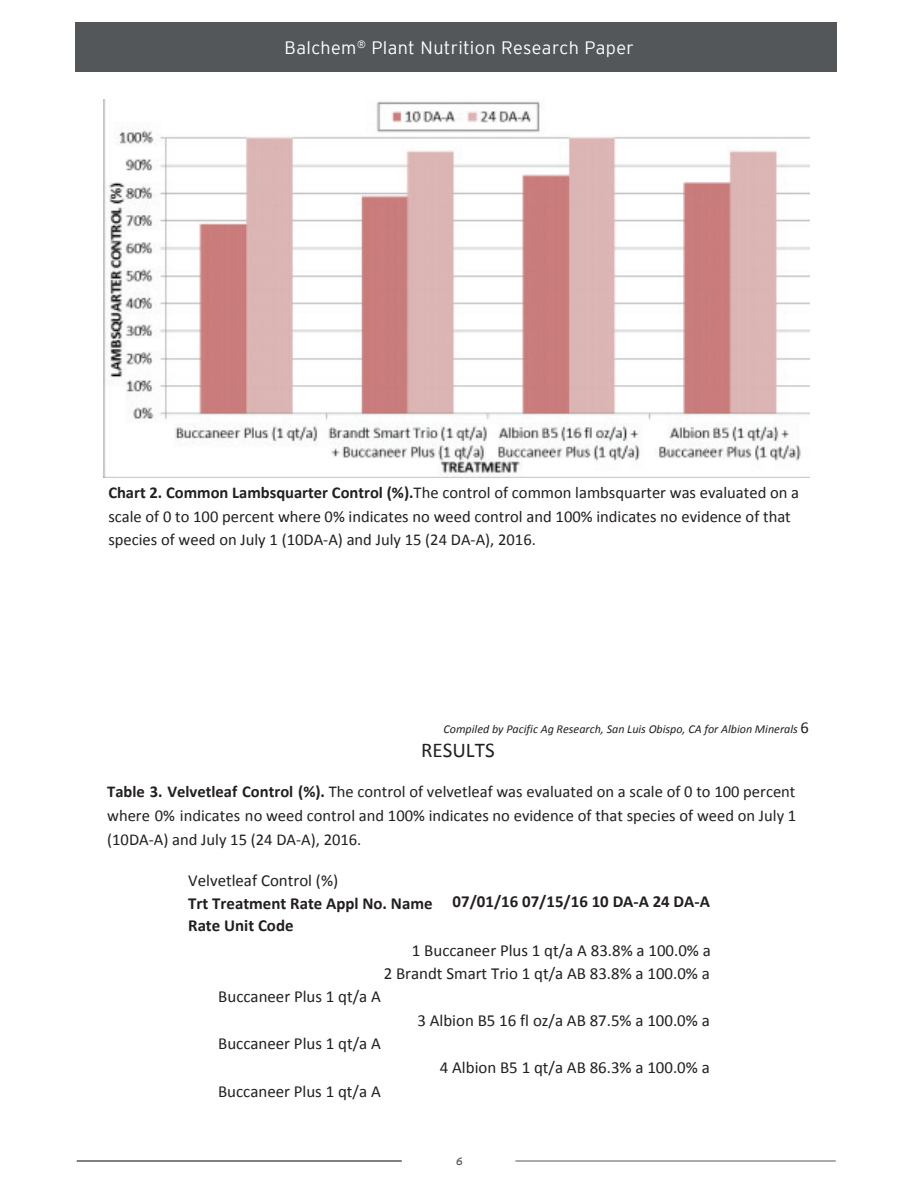
<style>
.page{position:relative;width:918px;height:1188px;background:#fff}
.page>*{position:absolute;margin:0;border:0;box-sizing:border-box;transform-origin:0 0}
.t1{font:21px "Calibri";color:#231f20}
.t2{font:300 18px "Interstate";letter-spacing:.02em;color:#fff}
.t3{font:16.95px/22.5px "Calibri";color:#231f20;text-align:right}
.t4{font:700 16.95px/22.5px "Calibri";color:#231f20}
.t5{font:16.5px/23.7px "Calibri";color:#231f20}
.t6{font:italic 12px "Calibri";color:#231f20}
.t7{font:italic 10.5px "Interstate";color:#535759}
.s1{font-weight:700}
.s2{font-style:normal;font-size:16.5px}
</style>
<div class="page">
<img style="left:104px;top:100px;width:705px;height:378px">
<div style="left:76px;top:22px;width:761px;height:50px;background:#535759"></div>
<hr style="left:515px;top:1161px;width:321px;height:1px;background:#555759">
<hr style="left:77px;top:1161px;width:325px;height:1px;background:#555759">
<p class="t2" style="left:285px;top:38px;width:351px">Balchem<sup>®</sup> Plant Nutrition Research Paper</p>
<p class="t5" style="left:108px;top:481px;width:692px"><span class="s1">Chart 2. Common Lambsquarter Control (%).</span>The control of common lambsquarter was evaluated on a scale of 0 to 100 percent where 0% indicates no weed control and 100% indicates no evidence of that species of weed on July 1 (10DA-A) and July 15 (24 DA-A), 2016.</p>
<p class="t6" style="left:444px;top:723px;width:367px">Compiled by Pacific Ag Research, San Luis Obispo, CA for Albion Minerals <span class="s2">6</span></p>
<p class="t1" style="left:421px;top:739px;width:75px">RESULTS</p>
<p class="t5" style="left:107px;top:780px;width:691px;text-align:justify"><span class="s1">Table 3. Velvetleaf Control (%).</span> The control of velvetleaf was evaluated on a scale of 0 to 100 percent where 0% indicates no weed control and 100% indicates no evidence of that species of weed on July 1 (10DA-A) and July 15 (24 DA-A), 2016.</p>
<p class="t3" style="left:188px;top:870px;width:152px">Velvetleaf Control (%)</p>
<p class="t4" style="left:188px;top:892px;width:246px">Trt Treatment Rate Appl No. Name<br>Rate Unit Code</p>
<p class="t4" style="left:453px;top:890px;width:259px">07/01/16 07/15/16 10 DA-A 24 DA-A</p>
<p class="t3" style="left:384px;top:939px;width:329px">1 Buccaneer Plus 1 qt/a A 83.8% a 100.0% a<br>2 Brandt Smart Trio 1 qt/a AB 83.8% a 100.0% a</p>
<p class="t3" style="left:218px;top:985px;width:164px">Buccaneer Plus 1 qt/a A</p>
<p class="t3" style="left:417px;top:1009px;width:294px">3 Albion B5 16 fl oz/a AB 87.5% a 100.0% a</p>
<p class="t3" style="left:218px;top:1033px;width:164px">Buccaneer Plus 1 qt/a A</p>
<p class="t3" style="left:440px;top:1056px;width:272px">4 Albion B5 1 qt/a AB 86.3% a 100.0% a</p>
<p class="t3" style="left:218px;top:1080px;width:164px">Buccaneer Plus 1 qt/a A</p>
<p class="t7" style="left:456px;top:1155px;width:8px">6</p>
</div>
